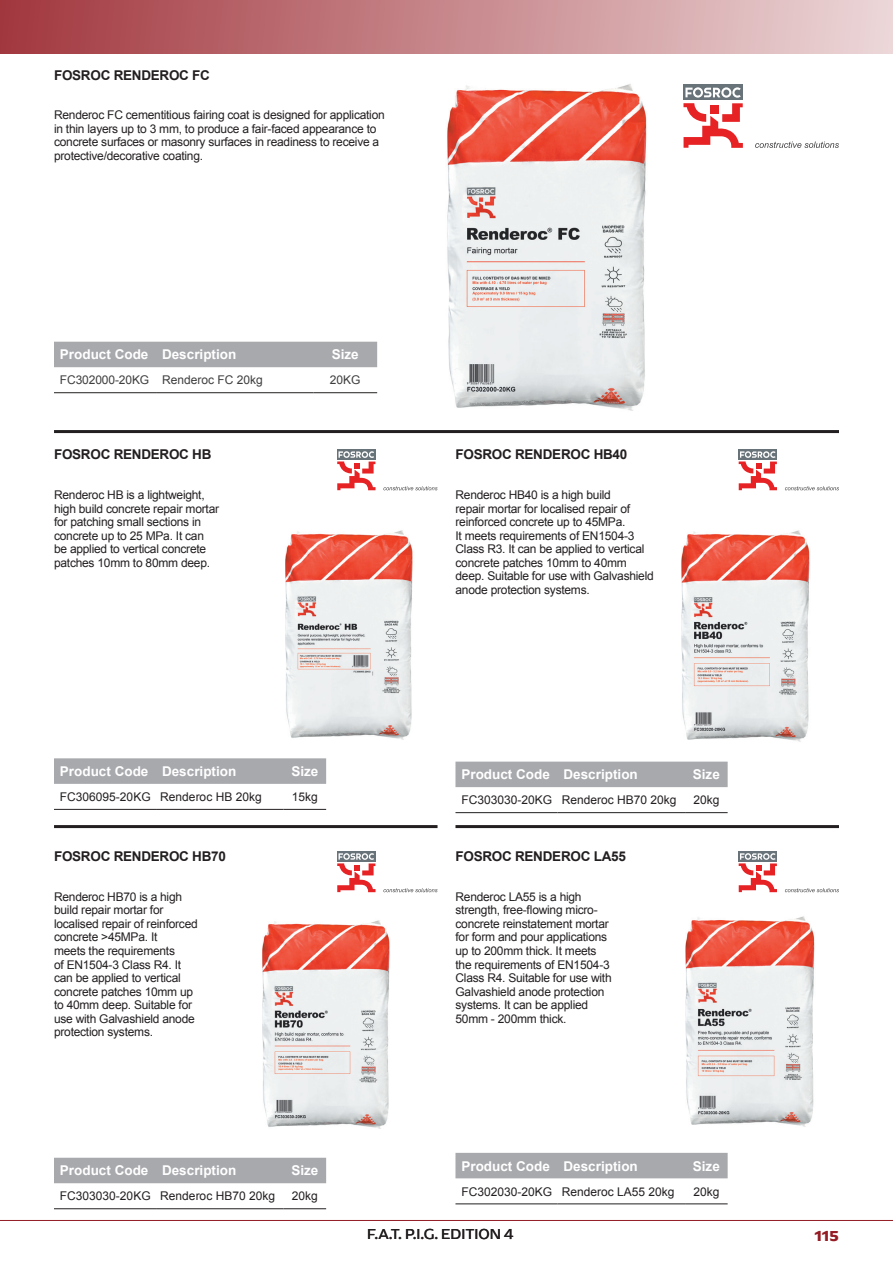
<style>
.page{position:relative;width:893px;height:1263px;background:#fff}
.page>*{position:absolute;margin:0;border:0;box-sizing:border-box;transform-origin:0 0}
.t1{font:15px "Arpona Sans";color:#231f20}
.t2{font:700 15px "Arpona Sans";color:#951c24}
.t3{font:700 13.5px "Arial";color:#fff}
.t4{font:700 13.5px "Arial";letter-spacing:-.02em;color:#231f20}
.t5{font:12px/13.5px "Arial";letter-spacing:-.02em;color:#231f20}
.t6{font:12px "Arial";color:#231f20}
.t7{font:12px "Arial";color:#3e3e3f}
</style>
<div class="page">
<div style="left:0;top:0;width:893px;height:54px;background:linear-gradient(to right,#a1373e,#ecd7d8)"></div>
<hr style="left:0;top:1220px;width:893px;height:1px;background:#951c24">
<hr style="left:54px;top:825px;width:383px;height:3px;background:#231f20">
<hr style="left:54px;top:430px;width:785px;height:3px;background:#231f20">
<hr style="left:455px;top:825px;width:384px;height:3px;background:#231f20">
<div style="left:337px;top:449px;width:38px;height:11px;background:#687379"></div>
<svg style="left:337px;top:451px;width:39px;height:39px"></svg>
<svg style="left:383px;top:486px;width:54px;height:4px"></svg>
<div style="left:337px;top:851px;width:38px;height:10px;background:#687379"></div>
<svg style="left:337px;top:853px;width:39px;height:39px"></svg>
<svg style="left:383px;top:888px;width:54px;height:4px"></svg>
<div style="left:739px;top:449px;width:38px;height:11px;background:#687379"></div>
<svg style="left:739px;top:451px;width:38px;height:39px"></svg>
<svg style="left:785px;top:486px;width:54px;height:4px"></svg>
<div style="left:739px;top:851px;width:38px;height:10px;background:#687379"></div>
<svg style="left:739px;top:853px;width:38px;height:39px"></svg>
<svg style="left:785px;top:888px;width:54px;height:4px"></svg>
<img style="left:447px;top:84px;width:200px;height:327px">
<img style="left:285px;top:530px;width:128px;height:210px">
<img style="left:681px;top:530px;width:129px;height:212px">
<img style="left:262px;top:920px;width:128px;height:209px">
<img style="left:685px;top:916px;width:130px;height:211px">
<svg style="left:54px;top:758px;width:272px;height:26px;background:#a9aaae"></svg>
<hr style="left:284px;top:809px;width:42px;height:1px;background:#231f20">
<hr style="left:54px;top:809px;width:102px;height:1px;background:#231f20">
<hr style="left:156px;top:809px;width:128px;height:1px;background:#231f20">
<div style="left:54px;top:1158px;width:272px;height:25px;background:#a8a9ad"></div>
<hr style="left:284px;top:1208px;width:42px;height:1px;background:#231f20">
<hr style="left:54px;top:1208px;width:102px;height:1px;background:#231f20">
<hr style="left:156px;top:1208px;width:128px;height:1px;background:#231f20">
<div style="left:455px;top:762px;width:273px;height:25px;background:#a8a9ad"></div>
<hr style="left:685px;top:812px;width:43px;height:1px;background:#231f20">
<hr style="left:455px;top:812px;width:103px;height:1px;background:#231f20">
<hr style="left:558px;top:812px;width:127px;height:1px;background:#231f20">
<div style="left:455px;top:1153px;width:273px;height:25px;background:#a8a9ad"></div>
<hr style="left:685px;top:1203px;width:43px;height:1px;background:#231f20">
<hr style="left:455px;top:1203px;width:103px;height:1px;background:#231f20">
<hr style="left:558px;top:1203px;width:127px;height:1px;background:#231f20">
<div style="left:54px;top:342px;width:323px;height:25px;background:#a8a9ad"></div>
<hr style="left:313px;top:392px;width:64px;height:1px;background:#231f20">
<hr style="left:54px;top:392px;width:102px;height:1px;background:#231f20">
<hr style="left:156px;top:392px;width:157px;height:1px;background:#231f20">
<div style="left:683px;top:84px;width:60px;height:16px;background:#687379"></div>
<svg style="left:683px;top:87px;width:60px;height:61px"></svg>
<svg style="left:755px;top:142px;width:84px;height:6px"></svg>
<p class="t4" style="left:54px;top:66px;width:157px">FOSROC RENDEROC FC</p>
<p class="t5" style="left:54px;top:109px;width:332px">Renderoc FC cementitious fairing coat is designed for application in thin layers up to 3 mm, to produce a fair-faced appearance to concrete surfaces or masonry surfaces in readiness to receive a protective/decorative coating.</p>
<p class="t3" style="left:60px;top:346px;width:178px">Product Code Description</p>
<p class="t3" style="left:332px;top:346px;width:29px">Size</p>
<p class="t7" style="left:60px;top:372px;width:204px">FC302000-20KG Renderoc FC 20kg</p>
<p class="t7" style="left:330px;top:372px;width:32px">20KG</p>
<p class="t4" style="left:54px;top:445px;width:159px">FOSROC RENDEROC HB</p>
<p class="t5" style="left:54px;top:488px;width:167px">Renderoc HB is a lightweight, high build concrete repair mortar for patching small sections in concrete up to 25 MPa. It can be applied to vertical concrete patches 10mm to 80mm deep.</p>
<p class="t4" style="left:455px;top:445px;width:173px">FOSROC RENDEROC HB40</p>
<p class="t5" style="left:455px;top:488px;width:200px">Renderoc HB40 is a high build<br>repair mortar for localised repair of reinforced concrete up to 45MPa.<br>It meets requirements of EN1504-3<br>Class R3. It can be applied to vertical concrete patches 10mm to 40mm deep. Suitable for use with Galvashield anode protection systems.</p>
<p class="t3" style="left:60px;top:762px;width:178px">Product Code Description</p>
<p class="t3" style="left:291px;top:762px;width:29px">Size</p>
<p class="t6" style="left:60px;top:789px;width:203px">FC306095-20KG Renderoc HB 20kg</p>
<p class="t5" style="left:292px;top:790px;width:28px">15kg</p>
<p class="t3" style="left:461px;top:765px;width:178px">Product Code Description</p>
<p class="t3" style="left:693px;top:765px;width:29px">Size</p>
<p class="t6" style="left:461px;top:792px;width:217px">FC303030-20KG Renderoc HB70 20kg</p>
<p class="t5" style="left:693px;top:793px;width:28px">20kg</p>
<p class="t4" style="left:54px;top:847px;width:173px">FOSROC RENDEROC HB70</p>
<p class="t4" style="left:455px;top:847px;width:172px">FOSROC RENDEROC LA55</p>
<p class="t5" style="left:54px;top:890px;width:145px">Renderoc HB70 is a high build repair mortar for localised repair of reinforced concrete &gt;45MPa. It<br>meets the requirements<br>of EN1504-3 Class R4. It can be applied to vertical concrete patches 10mm up to 40mm deep. Suitable for use with Galvashield anode protection systems.</p>
<p class="t5" style="left:455px;top:890px;width:158px">Renderoc LA55 is a high strength, free-flowing micro&shy;concrete reinstatement mortar for form and pour applications up to 200mm thick. It meets the requirements of EN1504-3<br>Class R4. Suitable for use with<br>Galvashield anode protection systems. It can be applied<br>50mm - 200mm thick.</p>
<p class="t3" style="left:60px;top:1162px;width:178px">Product Code Description</p>
<p class="t3" style="left:291px;top:1162px;width:29px">Size</p>
<p class="t6" style="left:60px;top:1188px;width:217px">FC303030-20KG Renderoc HB70 20kg</p>
<p class="t5" style="left:292px;top:1189px;width:28px">20kg</p>
<p class="t3" style="left:461px;top:1157px;width:178px">Product Code Description</p>
<p class="t3" style="left:693px;top:1157px;width:29px">Size</p>
<p class="t6" style="left:461px;top:1183px;width:215px">FC302030-20KG Renderoc LA55 20kg</p>
<p class="t5" style="left:693px;top:1185px;width:28px">20kg</p>
<p class="t1" style="left:367px;top:1224px;width:148px">F.A.T. P.I.G. EDITION 4</p>
<p class="t2" style="left:814px;top:1227px;width:26px">115</p>
</div>
